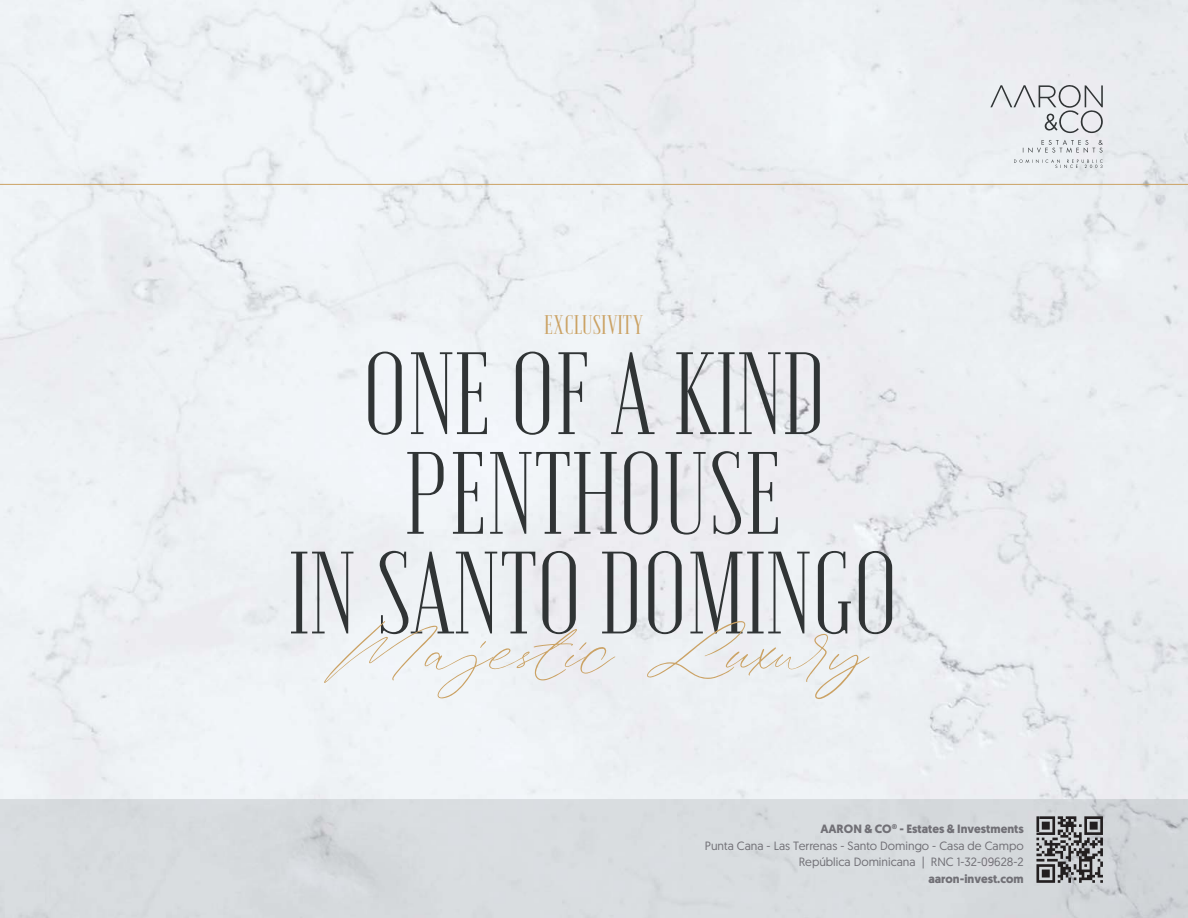
<style>
.page{position:relative;width:1188px;height:918px;background:#fff}
.page>*{position:absolute;margin:0;border:0;box-sizing:border-box;transform-origin:0 0}
.t1{font:300 117px/99.8px "Emberly";letter-spacing:.01em;color:#303435;text-align:center}
.t2{font:72px "Haigrast Script PERSONALUSE";letter-spacing:.01em;color:#cba264}
.t3{font:27px "Emberly";letter-spacing:.005em;color:#cba264}
.t4{font:12px/16.6px "Geomanist";color:#717076;text-align:right}
.t5{font:700 12px "Geomanist";color:#717076}
</style>
<div class="page">
<hr style="left:0;top:184px;width:1188px;height:1px;background:#cba264">
<svg style="left:990px;top:85px;width:113px;height:83px;background:#d9dbdf"></svg>
<svg style="left:1036px;top:816px;width:67px;height:67px;background:#7c7c7e"></svg>
<h3 class="t3" style="left:544px;top:314px;width:100px">EXCLUSIVITY</h3>
<h1 class="t1" style="left:289px;top:351px;width:611px">ONE OF A KIND<br>PENTHOUSE<br>IN SANTO DOMINGO</h1>
<h2 class="t2" style="left:324px;top:621px;width:541px">Majestic Luxury</h2>
<p class="t5" style="left:820px;top:822px;width:205px">AARON &amp; CO® - Estates &amp; Investments</p>
<p class="t4" style="left:705px;top:839px;width:320px">Punta Cana - Las Terrenas - Santo Domingo - Casa de Campo<br>República Dominicana | RNC 1-32-09628-2</p>
<p class="t5" style="left:928px;top:872px;width:97px">aaron-invest.com</p>
</div>
